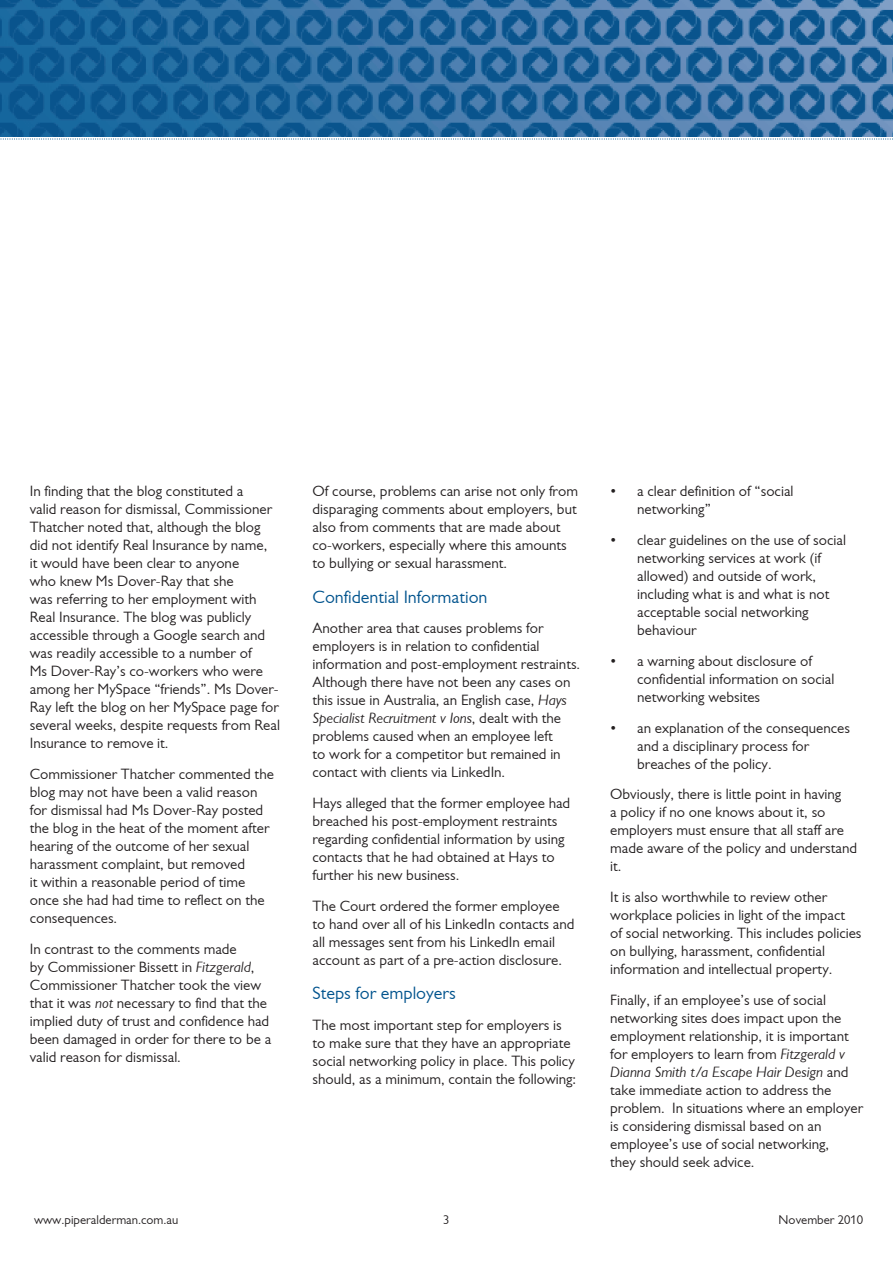
<style>
.page{position:relative;width:893px;height:1263px;background:#fff}
.page>*{position:absolute;margin:0;border:0;box-sizing:border-box;transform-origin:0 0}
.Blue_body_copy_sub-h{font:18px "Gill Alt One MT Book";color:#00538d}
.Main_body_copy{font:15px/18px "Gill Alt One MT Book";color:#231f20}
.t1{font:12.75px "Gill Alt One MT Book";color:#231f20}
.s1{font-style:italic}
</style>
<div class="page">
<img style="left:0;top:0;width:893px;height:136px">
<svg style="left:0;top:139px;width:893px;height:1px"></svg>
<p class="Main_body_copy" style="left:30px;top:482px;width:252px">In finding that the blog constituted a<br>valid reason for dismissal, Commissioner Thatcher noted that, although the blog did not identify Real Insurance by name,<br>it would have been clear to anyone<br>who knew Ms Dover-Ray that she<br>was referring to her employment with Real Insurance. The blog was publicly accessible through a Google search and was readily accessible to a number of<br>Ms Dover-Ray’s co-workers who were among her MySpace “friends”. Ms Dover-Ray left the blog on her MySpace page for several weeks, despite requests from Real Insurance to remove it.</p>
<p class="Main_body_copy" style="left:30px;top:765px;width:246px">Commissioner Thatcher commented the blog may not have been a valid reason for dismissal had Ms Dover-Ray posted the blog in the heat of the moment after hearing of the outcome of her sexual harassment complaint, but removed<br>it within a reasonable period of time once she had had time to reflect on the consequences.</p>
<p class="Main_body_copy" style="left:30px;top:940px;width:243px">In contrast to the comments made<br>by Commissioner Bissett in <span class="s1">Fitzgerald</span>, Commissioner Thatcher took the view that it was <span class="s1">not</span> necessary to find that the implied duty of trust and confidence had been damaged in order for there to be a valid reason for dismissal.</p>
<p class="Main_body_copy" style="left:313px;top:482px;width:267px">Of course, problems can arise not only from disparaging comments about employers, but also from comments that are made about co-workers, especially where this amounts to bullying or sexual harassment.</p>
<p class="Blue_body_copy_sub-h" style="left:313px;top:586px;width:176px">Confidential Information</p>
<p class="Main_body_copy" style="left:313px;top:619px;width:269px">Another area that causes problems for employers is in relation to confidential information and post-employment restraints.<br>Although there have not been any cases on this issue in Australia, an English case, <span class="s1">Hays Specialist Recruitment v Ions</span>, dealt with the problems caused when an employee left<br>to work for a competitor but remained in contact with clients via LinkedIn.</p>
<p class="Main_body_copy" style="left:313px;top:794px;width:259px">Hays alleged that the former employee had breached his post-employment restraints regarding confidential information by using contacts that he had obtained at Hays to further his new business.</p>
<p class="Main_body_copy" style="left:313px;top:897px;width:264px">The Court ordered the former employee to hand over all of his LinkedIn contacts and all messages sent from his LinkedIn email account as part of a pre-action disclosure.</p>
<p class="Blue_body_copy_sub-h" style="left:313px;top:983px;width:145px">Steps for employers</p>
<p class="Main_body_copy" style="left:313px;top:1016px;width:265px">The most important step for employers is to make sure that they have an appropriate social networking policy in place. This policy should, as a minimum, contain the following:</p>
<p class="Main_body_copy" style="left:637px;top:482px;width:158px;text-indent:-27px">• a clear definition of “social networking”</p>
<p class="Main_body_copy" style="left:637px;top:531px;width:210px;text-indent:-27px">• clear guidelines on the use of social networking services at work (if allowed) and outside of work, including what is and what is not acceptable social networking behaviour</p>
<p class="Main_body_copy" style="left:637px;top:652px;width:199px;text-indent:-27px">• a warning about disclosure of confidential information on social networking websites</p>
<p class="Main_body_copy" style="left:637px;top:718px;width:214px;text-indent:-27px">• an explanation of the consequences and a disciplinary process for breaches of the policy.</p>
<p class="Main_body_copy" style="left:610px;top:785px;width:248px">Obviously, there is little point in having<br>a policy if no one knows about it, so employers must ensure that all staff are made aware of the policy and understand it.</p>
<p class="Main_body_copy" style="left:610px;top:888px;width:253px">It is also worthwhile to review other workplace policies in light of the impact<br>of social networking. This includes policies on bullying, harassment, confidential information and intellectual property.</p>
<p class="Main_body_copy" style="left:610px;top:991px;width:254px">Finally, if an employee’s use of social networking sites does impact upon the employment relationship, it is important for employers to learn from <span class="s1">Fitzgerald v Dianna Smith t/a Escape Hair Design</span> and take immediate action to address the problem. In situations where an employer is considering dismissal based on an employee’s use of social networking,<br>they should seek advice.</p>
<p class="t1" style="left:34px;top:1212px;width:146px">www.piperalderman.com.au</p>
<p class="t1" style="left:443px;top:1212px;width:8px">3</p>
<p class="t1" style="left:779px;top:1212px;width:86px">November 2010</p>
</div>
